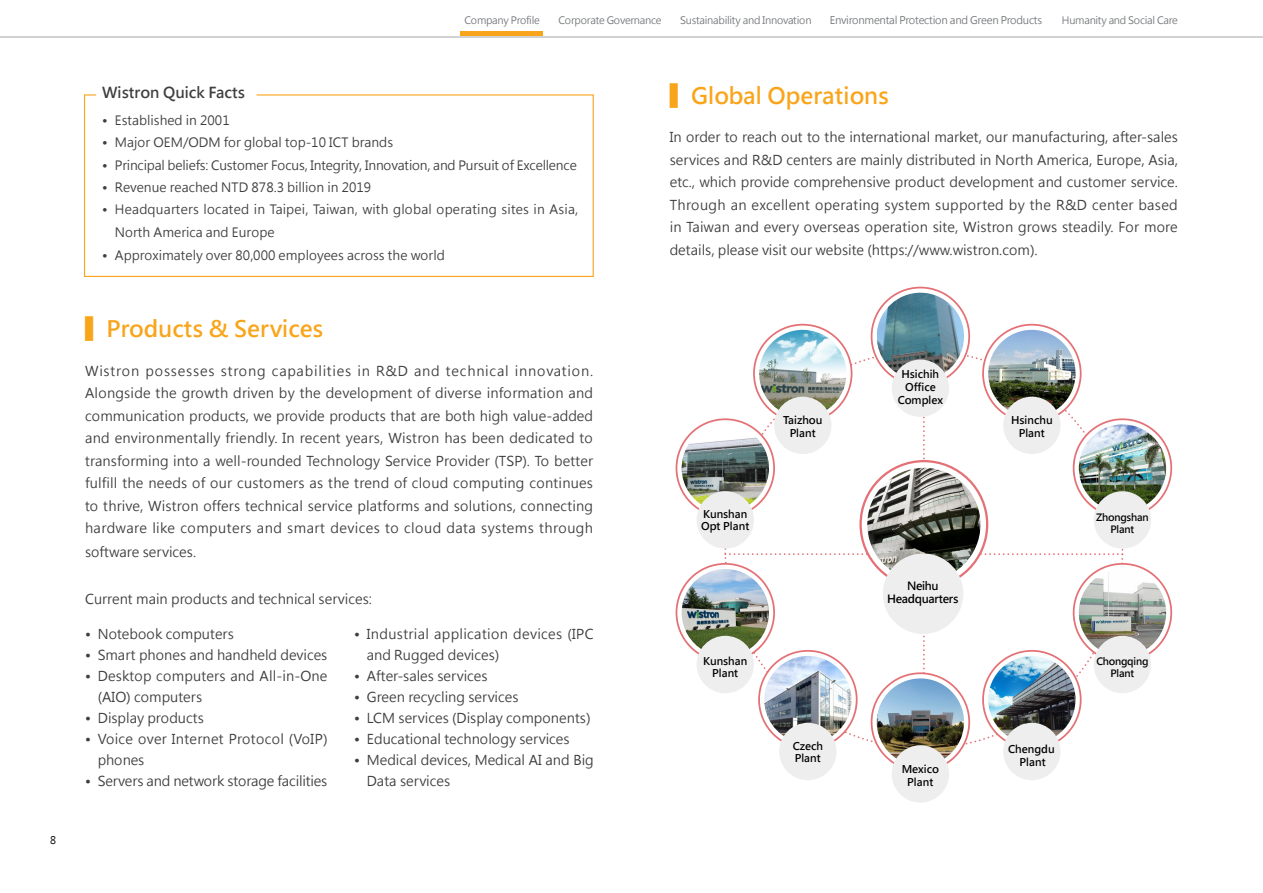
<style>
.page{position:relative;width:1263px;height:893px;background:#fff}
.page>*{position:absolute;margin:0;border:0;box-sizing:border-box;transform-origin:0 0}
.緯創_中標{font:700 22.5px "Microsoft Jheng Hei";color:#f9a51b}
.t1{font:700 15px "Microsoft Jheng Hei";color:#3e3e3f}
.緯創_中標-2{font:13.5px/22.6px "Microsoft Jheng Hei";color:#3e3e3f;text-align:justify}
.緯創_中標-3{font:13.5px/21px "Microsoft Jheng Hei";letter-spacing:.025em;color:#3e3e3f}
.緯創_中標-4{font:13.5px/21px "Microsoft Jheng Hei";letter-spacing:.02em;color:#3e3e3f}
.t2{font:12.75px/22.5px "Microsoft Jheng Hei";color:#3e3e3f}
.t3{font:700 11.25px/13.5px "Microsoft Jheng Hei";letter-spacing:-.03em;color:#000;text-align:center}
.t4{font:700 10.65px/12.8px "Microsoft Jheng Hei";color:#000;text-align:center}
.t5{font:10.5px "Microsoft Jheng Hei";letter-spacing:-.03em;color:#76787b}
.t6{font:10.5px "Microsoft Jheng Hei";color:#000}
.t7{font:10.2px "Microsoft Jheng Hei";letter-spacing:-.025em;color:#76787b}
.t8{font:700 10.05px/12px "Microsoft Jheng Hei";letter-spacing:-.025em;color:#000;text-align:center}
.s1{font-weight:400}
</style>
<div class="page">
<hr style="left:0;top:36px;width:1263px;height:1px;background:#d1d2d4">
<div style="left:460px;top:31px;width:83px;height:5px;background:#f9a51b"></div>
<svg style="left:84px;top:94px;width:510px;height:183px"></svg>
<svg style="left:725px;top:363px;width:397px;height:396px"></svg>
<svg style="left:871px;top:288px;width:98px;height:97px"></svg>
<div style="left:871px;top:287px;width:99px;height:99px;border:2px solid #e47176;border-radius:50%"></div>
<img style="left:877px;top:293px;width:87px;height:81px">
<div style="left:892px;top:359px;width:57px;height:58px;background:#eeeeef;border-radius:50%"></div>
<svg style="left:871px;top:673px;width:98px;height:98px"></svg>
<div style="left:871px;top:672px;width:99px;height:100px;border:2px solid #e47176;border-radius:50%"></div>
<img style="left:877px;top:678px;width:87px;height:84px">
<div style="left:892px;top:745px;width:57px;height:58px;background:#eeeeef;border-radius:50%"></div>
<svg style="left:983px;top:325px;width:98px;height:97px"></svg>
<div style="left:982px;top:324px;width:99px;height:99px;border:2px solid #e47176;border-radius:50%"></div>
<img style="left:988px;top:330px;width:87px;height:87px;border-radius:44px">
<div style="left:1003px;top:397px;width:57px;height:57px;background:#eeeeef;border-radius:50%"></div>
<svg style="left:759px;top:651px;width:98px;height:97px"></svg>
<div style="left:758px;top:650px;width:99px;height:99px;border:2px solid #e47176;border-radius:50%"></div>
<img style="left:764px;top:656px;width:87px;height:85px">
<div style="left:779px;top:723px;width:57px;height:57px;background:#eeeeef;border-radius:50%"></div>
<svg style="left:983px;top:651px;width:98px;height:97px"></svg>
<div style="left:982px;top:650px;width:99px;height:99px;border:2px solid #e47176;border-radius:50%"></div>
<img style="left:988px;top:656px;width:87px;height:84px">
<div style="left:1003px;top:723px;width:57px;height:57px;background:#eeeeef;border-radius:50%"></div>
<svg style="left:676px;top:419px;width:98px;height:98px"></svg>
<div style="left:676px;top:418px;width:99px;height:100px;border:2px solid #e47176;border-radius:50%"></div>
<img style="left:682px;top:424px;width:87px;height:86px">
<div style="left:697px;top:491px;width:57px;height:58px;background:#eeeeef;border-radius:50%"></div>
<svg style="left:860px;top:461px;width:127px;height:127px"></svg>
<img style="left:867px;top:468px;width:113px;height:113px;border-radius:57px">
<div style="left:883px;top:553px;width:80px;height:81px;background:#eeeeef;border-radius:50%"></div>
<svg style="left:1074px;top:419px;width:97px;height:98px"></svg>
<div style="left:1073px;top:418px;width:99px;height:100px;border:2px solid #e47176;border-radius:50%"></div>
<img style="left:1079px;top:424px;width:87px;height:88px;border-radius:44px">
<div style="left:1094px;top:491px;width:57px;height:58px;background:#eeeeef;border-radius:50%"></div>
<svg style="left:676px;top:564px;width:98px;height:97px"></svg>
<div style="left:676px;top:563px;width:99px;height:99px;border:2px solid #e47176;border-radius:50%"></div>
<img style="left:682px;top:569px;width:87px;height:82px">
<div style="left:697px;top:636px;width:57px;height:57px;background:#eeeeef;border-radius:50%"></div>
<svg style="left:1074px;top:564px;width:97px;height:97px"></svg>
<div style="left:1073px;top:563px;width:99px;height:99px;border:2px solid #e47176;border-radius:50%"></div>
<img style="left:1079px;top:569px;width:87px;height:87px;border-radius:44px">
<div style="left:1094px;top:636px;width:57px;height:57px;background:#eeeeef;border-radius:50%"></div>
<svg style="left:754px;top:325px;width:97px;height:97px"></svg>
<div style="left:753px;top:324px;width:99px;height:99px;border:2px solid #e47176;border-radius:50%"></div>
<img style="left:759px;top:330px;width:87px;height:81px">
<div style="left:774px;top:397px;width:57px;height:57px;background:#eeeeef;border-radius:50%"></div>
<p class="t6" style="left:50px;top:834px;width:8px">8</p>
<p class="t7" style="left:464px;top:13px;width:77px">Company Profile</p>
<p class="t7" style="left:558px;top:14px;width:105px">Corporate Governance</p>
<p class="t7" style="left:680px;top:13px;width:133px">Sustainability and Innovation</p>
<p class="t5" style="left:830px;top:13px;width:214px">Environmental Protection and Green Products</p>
<p class="t7" style="left:1062px;top:13px;width:118px">Humanity and Social Care</p>
<p class="t1" style="left:102px;top:83px;width:144px">Wistron Quick Facts</p>
<p class="t2" style="left:102px;top:109px;width:129px">• Established in 2001</p>
<p class="t2" style="left:102px;top:131px;width:293px">• Major OEM/ODM for global top-10 ICT brands</p>
<p class="t2" style="left:102px;top:154px;width:476px">• Principal beliefs: Customer Focus, Integrity, Innovation, and Pursuit of Excellence</p>
<p class="t2" style="left:102px;top:176px;width:271px">• Revenue reached NTD 878.3 billion in 2019</p>
<p class="t2" style="left:115px;top:198px;width:465px;text-indent:-13px">• Headquarters located in Taipei, Taiwan, with global operating sites in Asia,<br>North America and Europe</p>
<p class="t2" style="left:102px;top:244px;width:344px">• Approximately over 80,000 employees across the world</p>
<p class="緯創_中標" style="left:85px;top:315px;width:240px"><span class="s1">▌</span> Products &amp; Services</p>
<p class="緯創_中標-2" style="left:85px;top:360px;width:510px">Wistron possesses strong capabilities in R&amp;D and technical innovation.<br>Alongside the growth driven by the development of diverse information and communication products, we provide products that are both high value-added and environmentally friendly. In recent years, Wistron has been dedicated to transforming into a well-rounded Technology Service Provider (TSP). To better fulfill the needs of our customers as the trend of cloud computing continues to thrive, Wistron offers technical service platforms and solutions, connecting hardware like computers and smart devices to cloud data systems through software services.</p>
<p class="緯創_中標-2" style="left:85px;top:588px;width:288px">Current main products and technical services:</p>
<p class="緯創_中標-2" style="left:85px;top:623px;width:150px">• Notebook computers</p>
<p class="緯創_中標-2" style="left:85px;top:644px;width:244px">• Smart phones and handheld devices</p>
<p class="緯創_中標-2" style="left:98px;top:666px;width:231px;line-height:21px;text-indent:-13px">• Desktop computers and All-in-One (AIO) computers</p>
<p class="緯創_中標-2" style="left:85px;top:707px;width:120px">• Display products</p>
<p class="緯創_中標-4" style="left:98px;top:729px;width:231px;text-indent:-13px">• Voice over Internet Protocol (VoIP) phones</p>
<p class="緯創_中標-2" style="left:85px;top:770px;width:244px">• Servers and network storage facilities</p>
<p class="緯創_中標-3" style="left:367px;top:624px;width:228px;text-indent:-13px">• Industrial application devices (IPC and Rugged devices)</p>
<p class="緯創_中標-2" style="left:354px;top:665px;width:135px">• After-sales services</p>
<p class="緯創_中標-2" style="left:354px;top:686px;width:166px">• Green recycling services</p>
<p class="緯創_中標-2" style="left:354px;top:707px;width:238px">• LCM services (Display components)</p>
<p class="緯創_中標-2" style="left:354px;top:728px;width:217px">• Educational technology services</p>
<p class="緯創_中標-2" style="left:367px;top:750px;width:228px;line-height:21px;text-indent:-13px">• Medical devices, Medical AI and Big<br>Data services</p>
<p class="緯創_中標" style="left:670px;top:81px;width:221px"><span class="s1">▌</span> Global Operations</p>
<p class="緯創_中標-2" style="left:670px;top:126px;width:510px">In order to reach out to the international market, our manufacturing, after-sales services and R&amp;D centers are mainly distributed in North America, Europe, Asia, etc., which provide comprehensive product development and customer service.<br>Through an excellent operating system supported by the R&amp;D center based in Taiwan and every overseas operation site, Wistron grows steadily. For more details, please visit our website (https://www.wistron.com).</p>
<p class="t4" style="left:701px;top:507px;width:50px;text-align:left">Kunshan<br>Opt Plant</p>
<p class="t4" style="left:783px;top:414px;width:41px">Taizhou<br>Plant</p>
<p class="t4" style="left:898px;top:368px;width:47px">Hsichih<br>Office<br>Complex</p>
<p class="t3" style="left:887px;top:579px;width:73px">Neihu<br>Headquarters</p>
<p class="t4" style="left:1011px;top:414px;width:43px">Hsinchu<br>Plant</p>
<p class="t8" style="left:1096px;top:511px;width:54px">Zhongshan<br>Plant</p>
<p class="t4" style="left:703px;top:654px;width:46px">Kunshan<br>Plant</p>
<p class="t8" style="left:1096px;top:655px;width:54px">Chongqing<br>Plant</p>
<p class="t4" style="left:793px;top:739px;width:32px;text-align:left">Czech<br>Plant</p>
<p class="t4" style="left:1008px;top:743px;width:48px">Chengdu<br>Plant</p>
<p class="t4" style="left:902px;top:763px;width:39px">Mexico<br>Plant</p>
</div>
